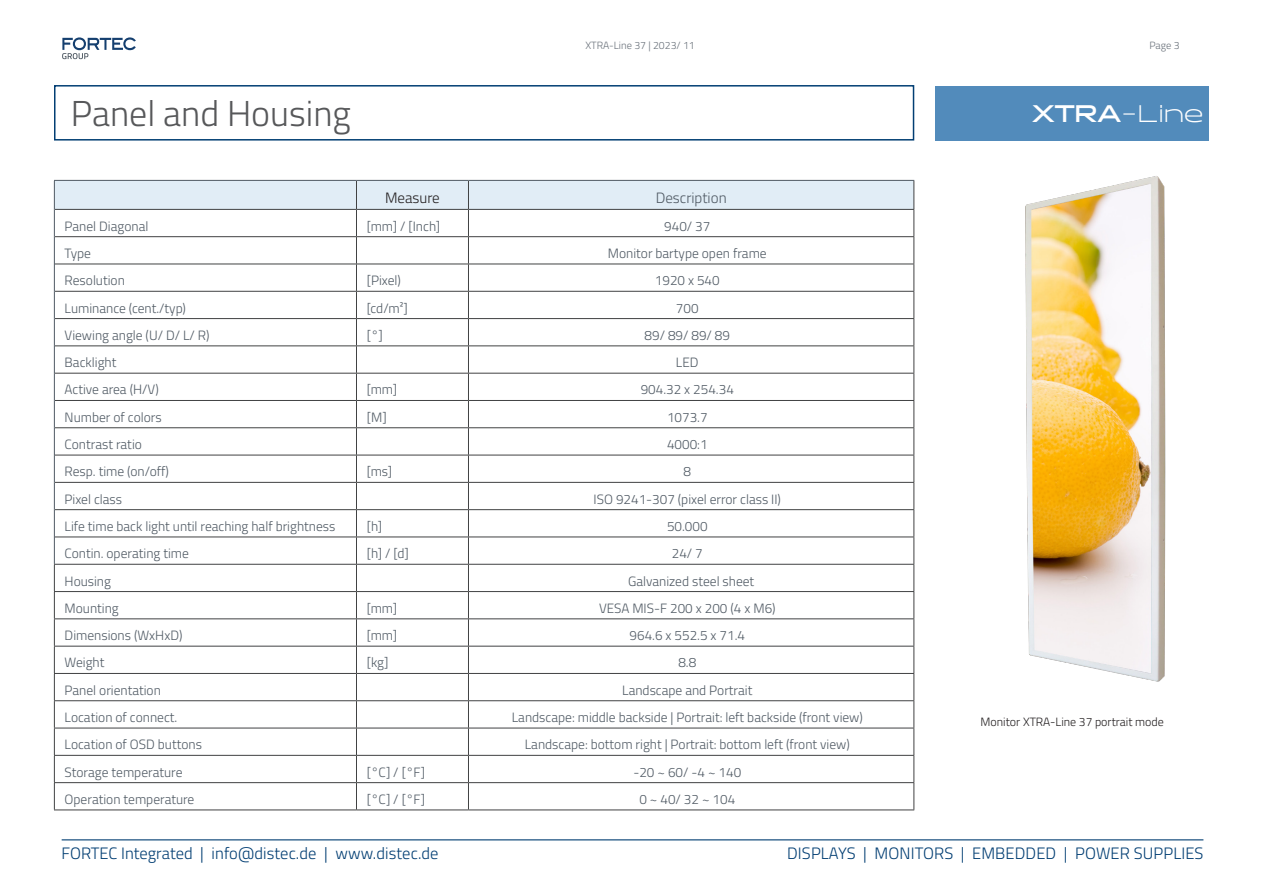
<style>
.page{position:relative;width:1263px;height:893px;background:#fff}
.page>*{position:absolute;margin:0;border:0;box-sizing:border-box;transform-origin:0 0}
.t1{font:300 36px "Titillium Web";color:#57585a}
.t2{font:300 24px "Halogen";color:#fff}
.t3{font:300 16.5px "Titillium Web";letter-spacing:.005em;color:#023e73}
.Tabellentext_normal_Datenblatt{font:300 15px "Titillium Web";color:#505a64}
.t4{font:300 15px "Titillium Web";color:#231f20}
.Tabelle_Datenblatt{font:300 13.5px "Titillium Web";color:#505a64}
.t5{font:300 12px "Titillium Web";color:#231f20}
.t6{font:300 10.5px "Titillium Web";color:#69717a}
.s1{font-weight:700}
</style>
<div class="page">
<svg style="left:62px;top:37px;width:74px;height:22px"></svg>
<hr style="left:62px;top:839px;width:1141px;height:2px;background:#023e73">
<div style="left:935px;top:87px;width:274px;height:54px;background:#528bbb"></div>
<div style="left:54px;top:85px;width:860px;height:56px;border:2px solid #023e73"></div>
<hr style="left:54px;top:809px;width:302px;height:1px;background:#414243">
<hr style="left:356px;top:809px;width:112px;height:1px;background:#414243">
<hr style="left:468px;top:809px;width:446px;height:1px;background:#414243">
<svg style="left:54px;top:180px;width:860px;height:629px"></svg>
<img style="left:1025px;top:176px;width:141px;height:506px">
<p class="t6" style="left:585px;top:38px;width:111px">XTRA-Line 37 | 2023/ 11</p>
<p class="t6" style="left:1149px;top:38px;width:32px">Page 3</p>
<p class="t1" style="left:71px;top:88px;width:281px">Panel and Housing</p>
<p class="t2" style="left:1032px;top:99px;width:173px"><span class="s1">XTRA</span>-Line</p>
<p class="t4" style="left:385px;top:187px;width:56px">Measure</p>
<p class="Tabellentext_normal_Datenblatt" style="left:656px;top:187px;width:72px">Description</p>
<p class="Tabelle_Datenblatt" style="left:65px;top:216px;width:85px">Panel Diagonal</p>
<p class="Tabelle_Datenblatt" style="left:367px;top:216px;width:75px">[mm] / [Inch]</p>
<p class="Tabelle_Datenblatt" style="left:664px;top:216px;width:48px">940/ 37</p>
<p class="Tabelle_Datenblatt" style="left:65px;top:243px;width:28px">Type</p>
<p class="Tabelle_Datenblatt" style="left:608px;top:243px;width:160px">Monitor bartype open frame</p>
<p class="Tabelle_Datenblatt" style="left:65px;top:271px;width:62px">Resolution</p>
<p class="Tabelle_Datenblatt" style="left:367px;top:271px;width:36px">[Pixel)</p>
<p class="Tabelle_Datenblatt" style="left:655px;top:271px;width:66px">1920 x 540</p>
<p class="Tabelle_Datenblatt" style="left:65px;top:298px;width:123px">Luminance (cent./typ)</p>
<p class="Tabelle_Datenblatt" style="left:367px;top:298px;width:43px">[cd/m²]</p>
<p class="Tabelle_Datenblatt" style="left:676px;top:298px;width:24px">700</p>
<p class="Tabelle_Datenblatt" style="left:65px;top:325px;width:146px">Viewing angle (U/ D/ L/ R)</p>
<p class="Tabelle_Datenblatt" style="left:367px;top:325px;width:18px">[°]</p>
<p class="Tabelle_Datenblatt" style="left:644px;top:325px;width:87px">89/ 89/ 89/ 89</p>
<p class="Tabelle_Datenblatt" style="left:65px;top:353px;width:53px">Backlight</p>
<p class="Tabelle_Datenblatt" style="left:676px;top:353px;width:24px">LED</p>
<p class="Tabelle_Datenblatt" style="left:65px;top:380px;width:96px">Active area (H/V)</p>
<p class="Tabelle_Datenblatt" style="left:367px;top:380px;width:32px">[mm]</p>
<p class="Tabelle_Datenblatt" style="left:641px;top:380px;width:95px">904.32 x 254.34</p>
<p class="Tabelle_Datenblatt" style="left:65px;top:407px;width:99px">Number of colors</p>
<p class="Tabelle_Datenblatt" style="left:367px;top:407px;width:21px">[M]</p>
<p class="Tabelle_Datenblatt" style="left:667px;top:407px;width:42px">1073.7</p>
<p class="Tabelle_Datenblatt" style="left:65px;top:435px;width:79px">Contrast ratio</p>
<p class="Tabelle_Datenblatt" style="left:667px;top:435px;width:42px">4000:1</p>
<p class="Tabelle_Datenblatt" style="left:65px;top:462px;width:106px">Resp. time (on/off)</p>
<p class="Tabelle_Datenblatt" style="left:367px;top:462px;width:27px">[ms]</p>
<p class="Tabelle_Datenblatt" style="left:683px;top:462px;width:9px">8</p>
<p class="Tabelle_Datenblatt" style="left:65px;top:489px;width:59px">Pixel class</p>
<p class="Tabelle_Datenblatt" style="left:594px;top:489px;width:189px">ISO 9241-307 (pixel error class II)</p>
<p class="Tabelle_Datenblatt" style="left:65px;top:516px;width:272px">Life time back light until reaching half brightness</p>
<p class="Tabelle_Datenblatt" style="left:367px;top:516px;width:17px">[h]</p>
<p class="Tabelle_Datenblatt" style="left:667px;top:516px;width:42px">50.000</p>
<p class="Tabelle_Datenblatt" style="left:65px;top:544px;width:126px">Contin. operating time</p>
<p class="Tabelle_Datenblatt" style="left:367px;top:544px;width:43px">[h] / [d]</p>
<p class="Tabelle_Datenblatt" style="left:672px;top:544px;width:33px">24/ 7</p>
<p class="Tabelle_Datenblatt" style="left:65px;top:571px;width:48px">Housing</p>
<p class="Tabelle_Datenblatt" style="left:628px;top:571px;width:128px">Galvanized steel sheet</p>
<p class="Tabelle_Datenblatt" style="left:65px;top:598px;width:56px">Mounting</p>
<p class="Tabelle_Datenblatt" style="left:367px;top:598px;width:32px">[mm]</p>
<p class="Tabelle_Datenblatt" style="left:599px;top:598px;width:178px">VESA MIS-F 200 x 200 (4 x M6)</p>
<p class="Tabelle_Datenblatt" style="left:65px;top:626px;width:119px">Dimensions (WxHxD)</p>
<p class="Tabelle_Datenblatt" style="left:367px;top:626px;width:32px">[mm]</p>
<p class="Tabelle_Datenblatt" style="left:630px;top:626px;width:117px">964.6 x 552.5 x 71.4</p>
<p class="Tabelle_Datenblatt" style="left:65px;top:653px;width:41px">Weight</p>
<p class="Tabelle_Datenblatt" style="left:367px;top:653px;width:23px">[kg]</p>
<p class="Tabelle_Datenblatt" style="left:678px;top:653px;width:19px">8.8</p>
<p class="Tabelle_Datenblatt" style="left:65px;top:680px;width:98px">Panel orientation</p>
<p class="Tabelle_Datenblatt" style="left:622px;top:680px;width:132px">Landscape and Portrait</p>
<p class="Tabelle_Datenblatt" style="left:65px;top:707px;width:114px">Location of connect.</p>
<p class="Tabelle_Datenblatt" style="left:512px;top:707px;width:352px">Landscape: middle backside | Portrait: left backside (front view)</p>
<p class="Tabelle_Datenblatt" style="left:65px;top:735px;width:139px">Location of OSD buttons</p>
<p class="Tabelle_Datenblatt" style="left:525px;top:735px;width:326px">Landscape: bottom right | Portrait: bottom left (front view)</p>
<p class="Tabelle_Datenblatt" style="left:65px;top:762px;width:119px">Storage temperature</p>
<p class="Tabelle_Datenblatt" style="left:367px;top:762px;width:60px">[°C] / [°F]</p>
<p class="Tabelle_Datenblatt" style="left:633px;top:762px;width:109px">-20 ~ 60/ -4 ~ 140</p>
<p class="Tabelle_Datenblatt" style="left:65px;top:789px;width:131px">Operation temperature</p>
<p class="Tabelle_Datenblatt" style="left:367px;top:789px;width:60px">[°C] / [°F]</p>
<p class="Tabelle_Datenblatt" style="left:639px;top:789px;width:97px">0 ~ 40/ 32 ~ 104</p>
<p class="t5" style="left:981px;top:713px;width:185px">Monitor XTRA-Line 37 portrait mode</p>
<p class="t3" style="left:62px;top:841px;width:378px">FORTEC Integrated | info@distec.de | www.distec.de</p>
<p class="t3" style="left:787px;top:841px;width:418px">DISPLAYS | MONITORS | EMBEDDED | POWER SUPPLIES</p>
</div>
